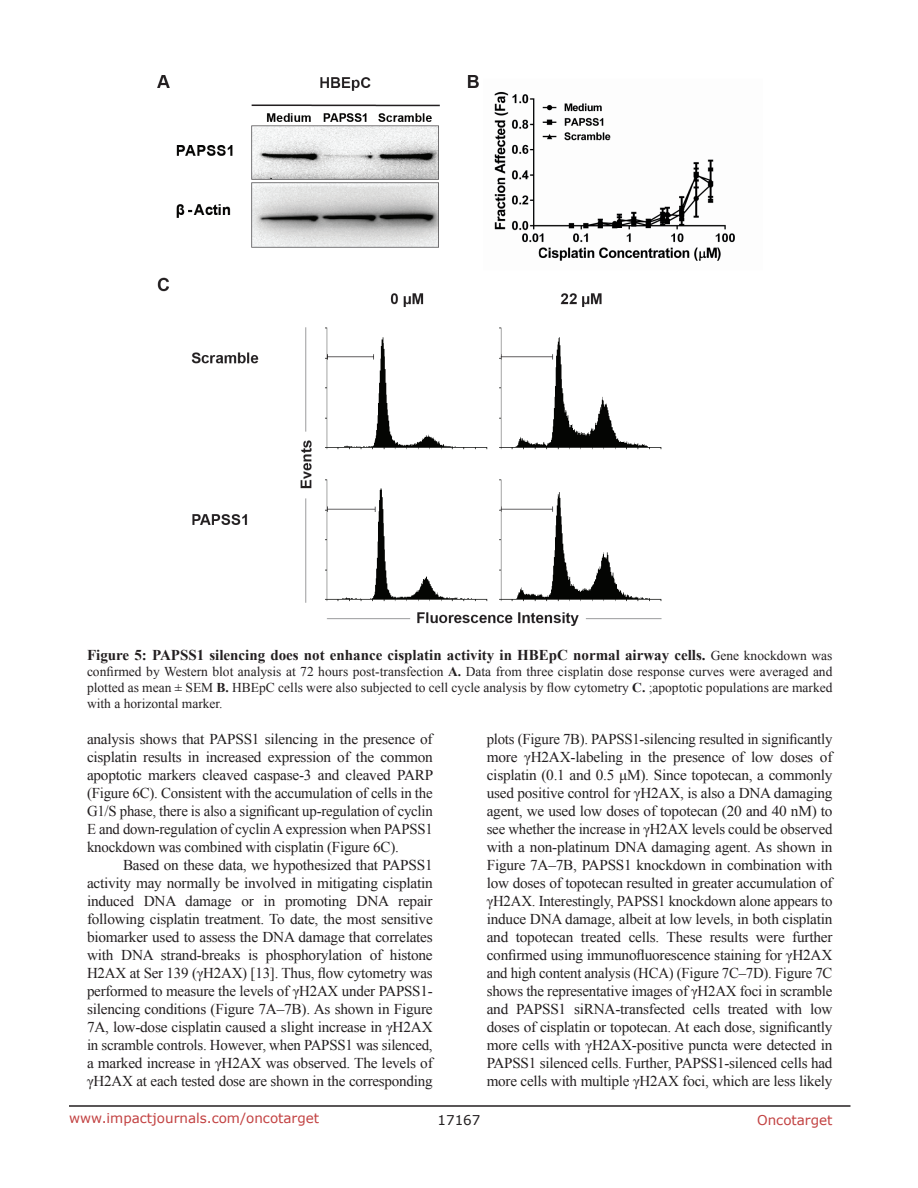
<style>
.page{position:relative;width:918px;height:1188px;background:#fff}
.page>*{position:absolute;margin:0;border:0;box-sizing:border-box;transform-origin:0 0}
.BodyText{font:15px/18px "Times New Roman";letter-spacing:-.015em;color:#231f20;text-align:justify}
.FigureText{font:700 15px "Times New Roman";color:#231f20}
.FigureText-2{font:13.5px/16.2px "Times New Roman";color:#231f20;text-align:justify}
.t1{font:13.5px "Verdana";color:#c24141}
.t2{font:13.5px "Verdana";color:#231f20}
.s1{font-weight:400;font-size:13.5px}
.s2{font-weight:700}
</style>
<div class="page">
<hr style="left:69px;top:1105px;width:781px;height:2px;background:#231f20">
<img style="left:157px;top:76px;width:578px;height:549px">
<p class="FigureText" style="left:87px;top:644px;width:747px">Figure 5: PAPSS1 silencing does not enhance cisplatin activity in HBEpC normal airway cells. <span class="s1">Gene knockdown was</span></p>
<p class="FigureText-2" style="left:87px;top:663px;width:747px">confirmed by Western blot analysis at 72 hours post-transfection <span class="s2">A.</span> Data from three cisplatin dose response curves were averaged and plotted as mean ± SEM <span class="s2">B.</span> HBEpC cells were also subjected to cell cycle analysis by flow cytometry <span class="s2">C.</span> ;apoptotic populations are marked with a horizontal marker.</p>
<p class="BodyText" style="left:87px;top:730px;width:348px">analysis shows that PAPSS1 silencing in the presence of cisplatin results in increased expression of the common apoptotic markers cleaved caspase-3 and cleaved PARP (Figure 6C). Consistent with the accumulation of cells in the G1/S phase, there is also a significant up-regulation of cyclin E and down-regulation of cyclin A expression when PAPSS1 knockdown was combined with cisplatin (Figure 6C).</p>
<p class="BodyText" style="left:87px;top:856px;width:347px;text-indent:36px">Based on these data, we hypothesized that PAPSS1 activity may normally be involved in mitigating cisplatin induced DNA damage or in promoting DNA repair following cisplatin treatment. To date, the most sensitive biomarker used to assess the DNA damage that correlates with DNA strand-breaks is phosphorylation of histone H2AX at Ser 139 (γH2AX) [13]. Thus, flow cytometry was performed to measure the levels of γH2AX under PAPSS1- silencing conditions (Figure 7A–7B). As shown in Figure 7A, low-dose cisplatin caused a slight increase in γH2AX in scramble controls. However, when PAPSS1 was silenced, a marked increase in γH2AX was observed. The levels of γH2AX at each tested dose are shown in the corresponding</p>
<p class="BodyText" style="left:487px;top:730px;width:347px">plots (Figure 7B). PAPSS1-silencing resulted in significantly more γH2AX-labeling in the presence of low doses of cisplatin (0.1 and 0.5 μM). Since topotecan, a commonly used positive control for γH2AX, is also a DNA damaging agent, we used low doses of topotecan (20 and 40 nM) to see whether the increase in γH2AX levels could be observed with a non-platinum DNA damaging agent. As shown in Figure 7A–7B, PAPSS1 knockdown in combination with low doses of topotecan resulted in greater accumulation of γH2AX. Interestingly, PAPSS1 knockdown alone appears to induce DNA damage, albeit at low levels, in both cisplatin and topotecan treated cells. These results were further confirmed using immunofluorescence staining for γH2AX and high content analysis (HCA) (Figure 7C–7D). Figure 7C shows the representative images of γH2AX foci in scramble and PAPSS1 siRNA-transfected cells treated with low doses of cisplatin or topotecan. At each dose, significantly more cells with γH2AX-positive puncta were detected in PAPSS1 silenced cells. Further, PAPSS1-silenced cells had more cells with multiple γH2AX foci, which are less likely</p>
<p class="t1" style="left:69px;top:1109px;width:252px">www.impactjournals.com/oncotarget</p>
<p class="t2" style="left:438px;top:1111px;width:44px">17167</p>
<p class="t1" style="left:757px;top:1111px;width:77px">Oncotarget</p>
</div>
